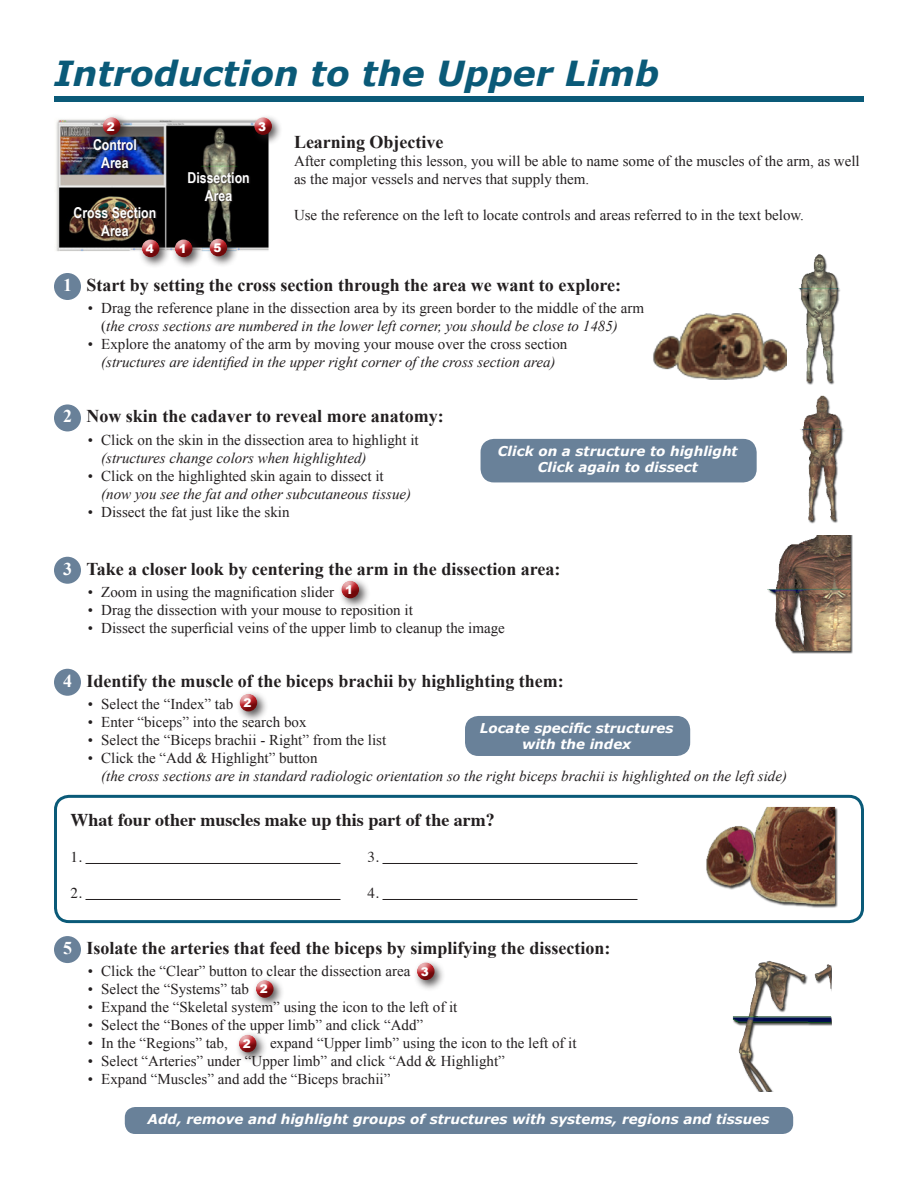
<style>
.page{position:relative;width:918px;height:1188px;background:#fff}
.page>*{position:absolute;margin:0;border:0;box-sizing:border-box;transform-origin:0 0}
.t1{font:italic 700 34.5px "Verdana";color:#0a5a78}
.t2{font:700 18px "Times New Roman";color:#231f20}
.t3{font:700 18px "Times";color:#231f20}
.t4{font:15px/18px "Times New Roman";color:#231f20}
.t5{font:italic 15px/18px "Times New Roman";color:#231f20}
.t6{font:700 15px "Arial Narrow";color:#fff}
.t7{font:15px "Times";color:#231f20}
.t8{font:italic 700 13.5px/16.2px "Verdana";color:#fff;text-align:center}
.t9{font:900 12px "Arial";color:#fff}
.s1{color:#fff}
.s2{font-style:italic}
.s3{font-style:normal}
</style>
<div class="page">
<div style="left:54px;top:96px;width:810px;height:6px;background:#0a5a78"></div>
<div style="left:54px;top:404px;width:27px;height:27px;background:#698199;border-radius:50%"></div>
<img style="left:800px;top:395px;width:44px;height:129px">
<div style="left:481px;top:439px;width:276px;height:43px;background:#698199;border-radius:14px"></div>
<div style="left:125px;top:1107px;width:668px;height:27px;background:#698199;border-radius:10px"></div>
<div style="left:54px;top:273px;width:27px;height:27px;background:#698199;border-radius:50%"></div>
<img style="left:798px;top:254px;width:43px;height:131px">
<img style="left:653px;top:314px;width:133px;height:66px">
<hr style="left:86px;top:863px;width:254px;height:1px;background:#231f20">
<hr style="left:382px;top:863px;width:256px;height:1px;background:#231f20">
<hr style="left:86px;top:899px;width:254px;height:1px;background:#231f20">
<hr style="left:382px;top:899px;width:256px;height:1px;background:#231f20">
<div style="left:54px;top:795px;width:810px;height:128px;border:3px solid #0a5a78;border-radius:14px"></div>
<div style="left:54px;top:557px;width:27px;height:27px;background:#698199;border-radius:50%"></div>
<img style="left:767px;top:536px;width:86px;height:118px">
<div style="left:338px;top:577px;width:32px;height:33px;background:#231f20;opacity:.75"></div>
<div style="left:341px;top:579px;width:20px;height:14px;background:#fff;opacity:.75"></div>
<div style="left:341px;top:582px;width:20px;height:18px;background:#730000;opacity:.75"></div>
<div style="left:54px;top:669px;width:27px;height:27px;background:#698199;border-radius:50%"></div>
<div style="left:236px;top:690px;width:32px;height:33px;background:#231f20;opacity:.75"></div>
<div style="left:239px;top:692px;width:20px;height:14px;background:#fff;opacity:.75"></div>
<div style="left:239px;top:695px;width:20px;height:18px;background:#730000;opacity:.75"></div>
<div style="left:465px;top:716px;width:225px;height:40px;background:#698199;border-radius:14px"></div>
<div style="left:54px;top:936px;width:27px;height:27px;background:#698199;border-radius:50%"></div>
<img style="left:732px;top:960px;width:100px;height:132px">
<div style="left:252px;top:977px;width:33px;height:32px;background:#231f20;opacity:.75"></div>
<div style="left:256px;top:979px;width:19px;height:14px;background:#fff;opacity:.75"></div>
<div style="left:256px;top:981px;width:19px;height:19px;background:#730000;opacity:.75"></div>
<div style="left:235px;top:1031px;width:33px;height:33px;background:#231f20;opacity:.75"></div>
<div style="left:239px;top:1033px;width:19px;height:14px;background:#fff;opacity:.75"></div>
<div style="left:239px;top:1036px;width:19px;height:18px;background:#730000;opacity:.75"></div>
<div style="left:413px;top:959px;width:33px;height:32px;background:#231f20;opacity:.75"></div>
<div style="left:417px;top:961px;width:19px;height:14px;background:#fff;opacity:.75"></div>
<div style="left:417px;top:963px;width:19px;height:19px;background:#730000;opacity:.75"></div>
<img style="left:56px;top:119px;width:213px;height:133px">
<div style="left:171px;top:236px;width:33px;height:32px;background:#231f20;opacity:.75"></div>
<div style="left:175px;top:238px;width:19px;height:14px;background:#fff;opacity:.75"></div>
<div style="left:175px;top:240px;width:19px;height:19px;background:#730000;opacity:.75"></div>
<div style="left:99px;top:114px;width:33px;height:32px;background:#231f20;opacity:.75"></div>
<div style="left:103px;top:116px;width:19px;height:14px;background:#fff;opacity:.75"></div>
<div style="left:103px;top:118px;width:19px;height:19px;background:#730000;opacity:.75"></div>
<div style="left:138px;top:236px;width:33px;height:32px;background:#231f20;opacity:.75"></div>
<div style="left:142px;top:238px;width:19px;height:14px;background:#fff;opacity:.75"></div>
<div style="left:142px;top:240px;width:19px;height:19px;background:#730000;opacity:.75"></div>
<div style="left:251px;top:114px;width:32px;height:32px;background:#231f20;opacity:.75"></div>
<div style="left:254px;top:116px;width:20px;height:14px;background:#fff;opacity:.75"></div>
<div style="left:254px;top:118px;width:20px;height:19px;background:#730000;opacity:.75"></div>
<div style="left:188px;top:172px;width:63px;height:30px;background:#231f20;opacity:.75"></div>
<div style="left:74px;top:207px;width:83px;height:30px;background:#231f20;opacity:.75"></div>
<div style="left:94px;top:139px;width:43px;height:30px;background:#231f20;opacity:.75"></div>
<img style="left:706px;top:806px;width:131px;height:102px">
<div style="left:206px;top:235px;width:32px;height:33px;background:#231f20;opacity:.75"></div>
<div style="left:209px;top:237px;width:20px;height:14px;background:#fff;opacity:.75"></div>
<div style="left:209px;top:240px;width:20px;height:18px;background:#730000;opacity:.75"></div>
<p class="t1" style="left:54px;top:52px;width:607px">Introduction to the Upper Limb</p>
<p class="t9" style="left:107px;top:118px;width:10px">2</p>
<p class="t9" style="left:258px;top:118px;width:10px">3</p>
<p class="t6" style="left:93px;top:133px;width:45px">Control</p>
<p class="t6" style="left:101px;top:151px;width:29px">Area</p>
<p class="t6" style="left:74px;top:201px;width:84px">Cross Section</p>
<p class="t6" style="left:101px;top:219px;width:29px">Area</p>
<p class="t6" style="left:188px;top:166px;width:64px">Dissection</p>
<p class="t6" style="left:205px;top:184px;width:29px">Area</p>
<p class="t2" style="left:294px;top:129px;width:151px">Learning Objective</p>
<p class="t4" style="left:294px;top:152px;width:567px">After completing this lesson, you will be able to name some of the muscles of the arm, as well as the major vessels and nerves that supply them.</p>
<p class="t4" style="left:294px;top:206px;width:512px">Use the reference on the left to locate controls and areas referred to in the text below.</p>
<p class="t9" style="left:146px;top:240px;width:10px">4</p>
<p class="t9" style="left:179px;top:240px;width:10px">1</p>
<p class="t9" style="left:213px;top:239px;width:10px">5</p>
<p class="t2" style="left:63px;top:273px;width:559px"><span class="s1">1</span> Start by setting the cross section through the area we want to explore:</p>
<p class="t4" style="left:101px;top:299px;width:544px;text-indent:-14px">• Drag the reference plane in the dissection area by its green border to the middle of the arm (<span class="s2">the cross sections are numbered in the lower left corner, you should be close to 1485)</span></p>
<p class="t5" style="left:88px;top:335px;width:481px;text-align:center"><span class="s3">• Explore the anatomy of the arm by moving your mouse over the cross section </span>(structures are identified in the upper right corner of the cross section area)</p>
<p class="t2" style="left:63px;top:404px;width:382px"><span class="s1">2</span> Now skin the cadaver to reveal more anatomy:</p>
<p class="t4" style="left:101px;top:431px;width:319px;text-indent:-14px">• Click on the skin in the dissection area to highlight it <span class="s2">(structures change colors when highlighted)</span></p>
<p class="t5" style="left:101px;top:466px;width:311px;text-indent:-14px"><span class="s3">• Click on the highlighted skin again to dissect it </span>(now you see the fat and other subcutaneous tissue)</p>
<p class="t4" style="left:88px;top:503px;width:203px">• Dissect the fat just like the skin</p>
<p class="t8" style="left:498px;top:443px;width:241px">Click on a structure to highlight</p>
<p class="t8" style="left:538px;top:459px;width:162px">Click again to dissect</p>
<p class="t2" style="left:63px;top:556px;width:499px"><span class="s1">3</span> Take a closer look by centering the arm in the dissection area:</p>
<p class="t9" style="left:345px;top:581px;width:10px">1</p>
<p class="t4" style="left:88px;top:583px;width:248px">• Zoom in using the magnification slider</p>
<p class="t4" style="left:88px;top:601px;width:327px">• Drag the dissection with your mouse to reposition it</p>
<p class="t4" style="left:88px;top:619px;width:419px">• Dissect the superficial veins of the upper limb to cleanup the image</p>
<p class="t2" style="left:63px;top:668px;width:502px"><span class="s1">4</span> Identify the muscle of the biceps brachii by highlighting them:</p>
<p class="t9" style="left:244px;top:694px;width:10px">2</p>
<p class="t8" style="left:480px;top:720px;width:195px">Locate specific structures with the index</p>
<p class="t4" style="left:88px;top:695px;width:147px">• Select the “Index” tab</p>
<p class="t4" style="left:88px;top:713px;width:220px">• Enter “biceps” into the search box</p>
<p class="t4" style="left:88px;top:731px;width:300px">• Select the “Biceps brachii - Right” from the list</p>
<p class="t5" style="left:101px;top:749px;width:687px;text-indent:-14px"><span class="s3">• Click the “Add &amp; Highlight” button<br></span>(the cross sections are in standard radiologic orientation so the right biceps brachii is highlighted on the left side)</p>
<p class="t3" style="left:70px;top:803px;width:426px">What four other muscles make up this part of the arm?</p>
<p class="t7" style="left:70px;top:843px;width:13px">1.</p>
<p class="t7" style="left:368px;top:843px;width:13px">3.</p>
<p class="t7" style="left:70px;top:879px;width:13px">2.</p>
<p class="t7" style="left:368px;top:879px;width:13px">4.</p>
<p class="t2" style="left:63px;top:936px;width:549px"><span class="s1">5</span> Isolate the arteries that feed the biceps by simplifying the dissection:</p>
<p class="t9" style="left:260px;top:980px;width:10px">2</p>
<p class="t4" style="left:88px;top:962px;width:324px">• Click the “Clear” button to clear the dissection area</p>
<p class="t4" style="left:88px;top:980px;width:163px">• Select the “Systems” tab</p>
<p class="t4" style="left:88px;top:998px;width:371px">• Expand the “Skeletal system” using the icon to the left of it</p>
<p class="t4" style="left:88px;top:1016px;width:337px">• Select the “Bones of the upper limb” and click “Add”</p>
<p class="t4" style="left:88px;top:1034px;width:142px">• In the “Regions” tab,</p>
<p class="t4" style="left:270px;top:1034px;width:308px">expand “Upper limb” using the icon to the left of it</p>
<p class="t4" style="left:88px;top:1052px;width:419px">• Select “Arteries” under “Upper limb” and click “Add &amp; Highlight”</p>
<p class="t4" style="left:88px;top:1070px;width:304px">• Expand “Muscles” and add the “Biceps brachii”</p>
<p class="t9" style="left:421px;top:963px;width:10px">3</p>
<p class="t9" style="left:243px;top:1035px;width:10px">2</p>
<p class="t8" style="left:148px;top:1111px;width:623px">Add, remove and highlight groups of structures with systems, regions and tissues</p>
</div>
